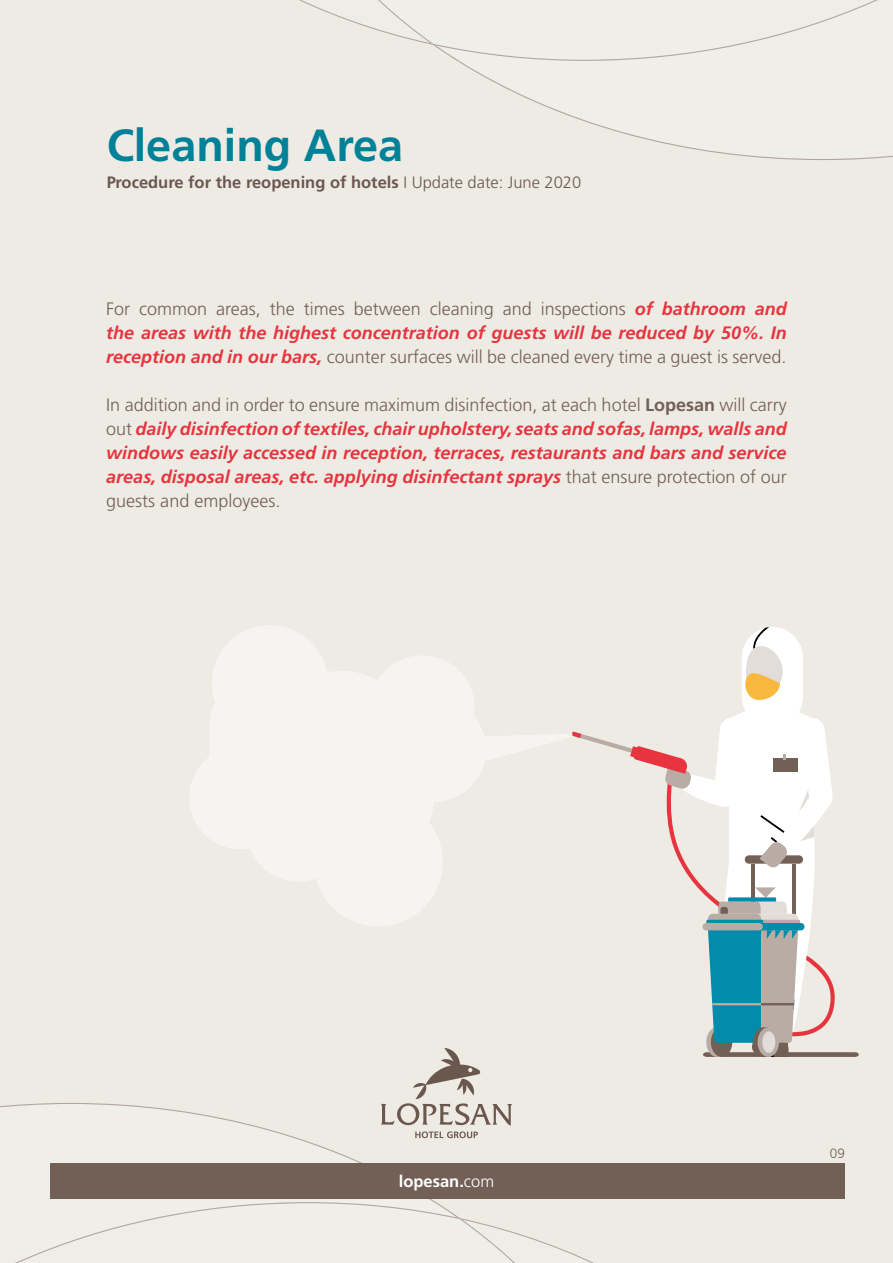
<style>
.page{position:relative;width:893px;height:1263px;background:#eeebe5}
.page>*{position:absolute;margin:0;border:0;box-sizing:border-box;transform-origin:0 0}
.t1{font:700 45px "Frutiger LT Std";color:#008caa}
.t2{font:italic 700 18px/24px "Frutiger LT Std";color:#e7343f;text-align:justify}
.t3{font:300 18px/24px "Frutiger LT Std";color:#726057;text-align:justify}
.t4{font:700 16.5px "Frutiger LT Std";color:#726057}
.t5{font:700 16.5px "Frutiger LT Std";color:#fff}
.t6{font:300 13.5px "Frutiger LT Std";color:#726057}
.s1{font-weight:300}
.s2{font-weight:700;font-style:italic;color:#e7343f}
.s3{font-weight:300;font-style:normal;color:#726057}
.s4{font-style:normal;color:#726057}
</style>
<div class="page">
<svg style="left:0;top:1103px;width:528px;height:99px"></svg>
<svg style="left:15px;top:1202px;width:579px;height:61px"></svg>
<svg style="left:457px;top:61px;width:436px;height:99px"></svg>
<svg style="left:299px;top:0;width:579px;height:61px"></svg>
<svg style="left:381px;top:1048px;width:131px;height:90px"></svg>
<div style="left:50px;top:1164px;width:795px;height:35px;background:#726057"></div>
<svg style="left:573px;top:627px;width:286px;height:430px"></svg>
<svg style="left:190px;top:625px;width:383px;height:301px;fill:#f6f4f1"></svg>
<h1 class="t1" style="left:106px;top:119px;width:298px">Cleaning Area</h1>
<p class="t4" style="left:106px;top:173px;width:476px">Procedure for the reopening of hotels <span class="s1">I Update date: June 2020</span></p>
<p class="t3" style="left:106px;top:297px;width:682px">For common areas, the times between cleaning and inspections <span class="s2">of bathroom and the areas with the highest concentration of guests will be reduced by 50%. In reception and in our bars,</span> counter surfaces will be cleaned every time a guest is served.</p>
<p class="t2" style="left:106px;top:393px;width:682px"><span class="s3">In addition and in order to ensure maximum disinfection, at each hotel</span> <span class="s4">Lopesan</span> <span class="s3">will carry out</span> daily disinfection of textiles, chair upholstery, seats and sofas, lamps, walls and windows easily accessed in reception, terraces, restaurants and bars and service areas, disposal areas, etc. applying disinfectant sprays <span class="s3">that ensure protection of our guests and employees.</span></p>
<p class="t5" style="left:399px;top:1171px;width:97px">lopesan.<span class="s1">com</span></p>
<p class="t6" style="left:830px;top:1146px;width:17px">09</p>
</div>
